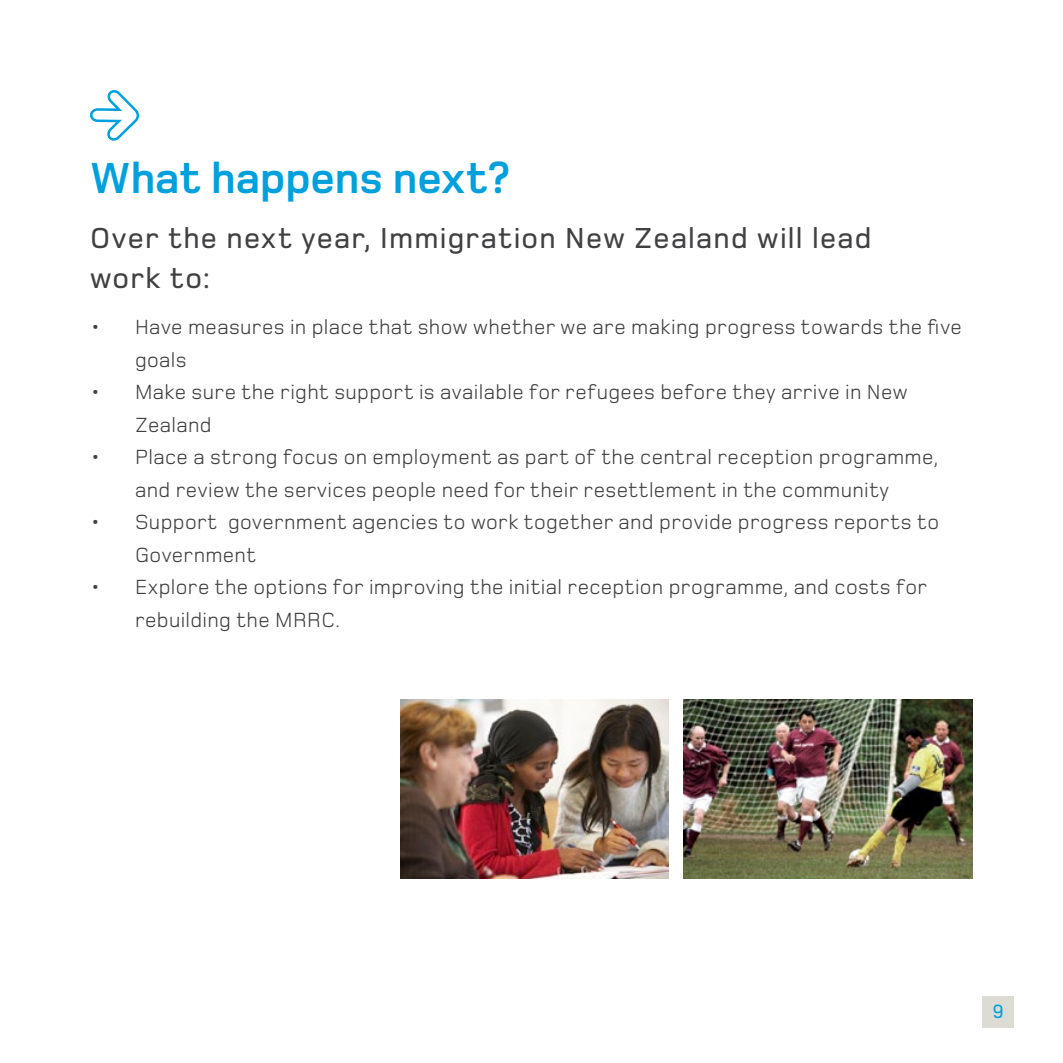
<style>
.page{position:relative;width:1063px;height:1063px;background:#fff}
.page>*{position:absolute;margin:0;border:0;box-sizing:border-box;transform-origin:0 0}
.t1{font:700 45px "Foundry Monoline";color:#00a0dd}
.t2{font:500 30px/40px "Foundry Monoline";letter-spacing:.04em;color:#414042}
.t3{font:21.25px/32.5px "Foundry Monoline";letter-spacing:.015em;color:#414042}
.t4{font:500 20px "Foundry Monoline";color:#00a0dd}
</style>
<div class="page">
<div style="left:982px;top:996px;width:32px;height:32px;background:#dddcd4"></div>
<svg style="left:90px;top:90px;width:50px;height:51px"></svg>
<img style="left:683px;top:700px;width:290px;height:178px">
<img style="left:400px;top:700px;width:269px;height:179px">
<h1 class="t1" style="left:90px;top:153px;width:421px">What happens next?</h1>
<h2 class="t2" style="left:90px;top:217px;width:783px">Over the next year, Immigration New Zealand will lead work to:</h2>
<p class="t3" style="left:135px;top:311px;width:828px;text-indent:-45px">• Have measures in place that show whether we are making progress towards the five goals</p>
<p class="t3" style="left:135px;top:376px;width:774px;text-indent:-45px">• Make sure the right support is available for refugees before they arrive in New<br>Zealand</p>
<p class="t3" style="left:90px;top:441px;width:850px;text-align:center">• Place a strong focus on employment as part of the central reception programme, and review the services people need for their resettlement in the community</p>
<p class="t3" style="left:135px;top:506px;width:806px;text-indent:-45px">• Support government agencies to work together and provide progress reports to<br>Government</p>
<p class="t3" style="left:135px;top:571px;width:793px;text-indent:-45px">• Explore the options for improving the initial reception programme, and costs for rebuilding the MRRC.</p>
<p class="t4" style="left:992px;top:1000px;width:13px">9</p>
</div>
